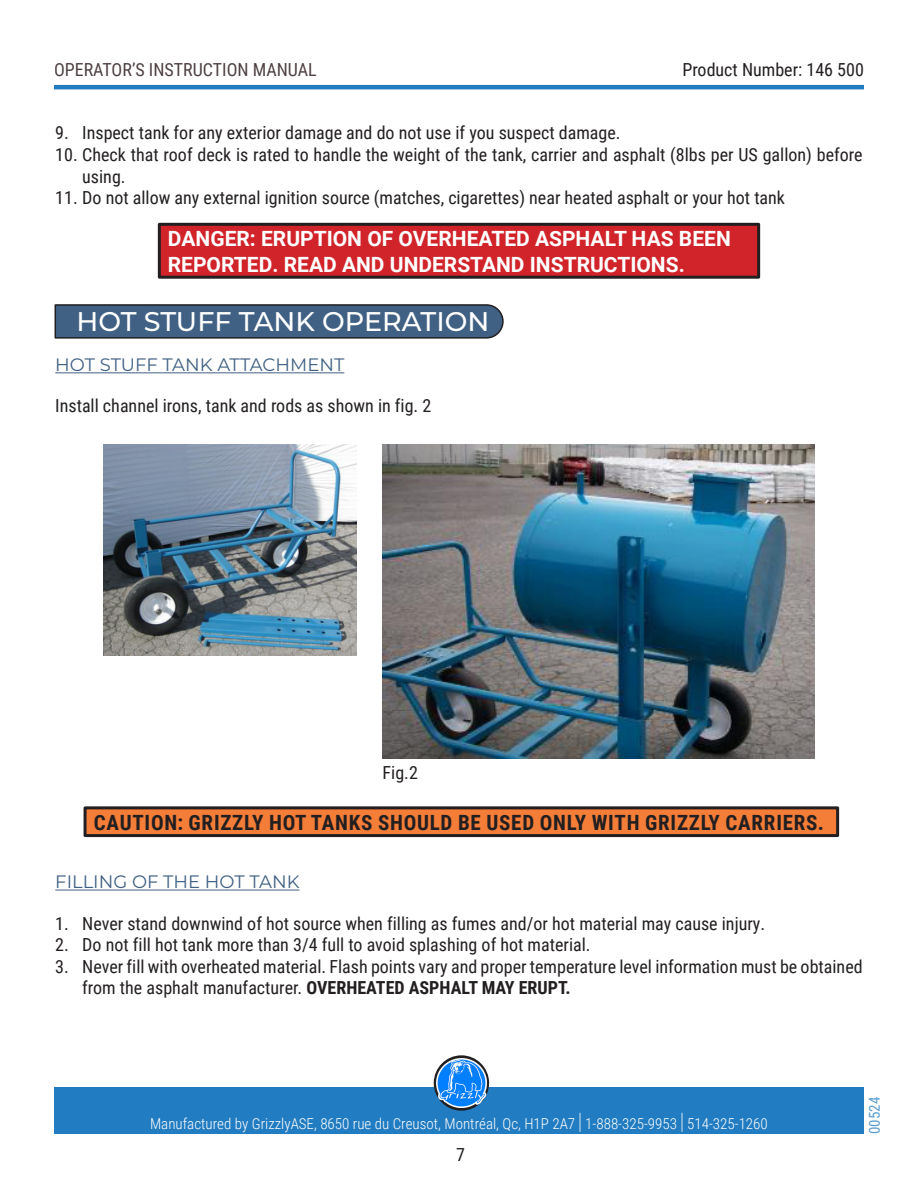
<style>
.page{position:relative;width:918px;height:1188px;background:#fff}
.page>*{position:absolute;margin:0;border:0;box-sizing:border-box;transform-origin:0 0}
.Titre1{font:500 27px "Montserrat";color:#fff}
.Danger{font:700 21px/25.2px "Roboto";color:#fff}
.Avertissement{font:700 21px "Roboto Condensed";letter-spacing:.035em;color:#231f20}
.t1{font:18px/21.6px "Roboto Condensed";color:#231f20}
.Titre2{font:18px "Montserrat";color:#406183}
.t2{font:18px "Roboto Condensed";color:#130003}
.t3{font:300 15px "Roboto Condensed";color:#fff}
.t4{font:15px "Roboto Condensed";color:#217cc0}
.s1{font-weight:700}
.s2{font-size:22.5px}
</style>
<div class="page">
<hr style="left:54px;top:85px;width:810px;height:4px;background:#217cc1">
<div style="left:54px;top:1088px;width:810px;height:46px;background:#217cc1"></div>
<svg style="left:434px;top:1055px;width:55px;height:56px"></svg>
<img style="left:437px;top:1058px;width:49px;height:50px">
<div style="left:159px;top:224px;width:600px;height:53px;background:#d1232a"></div>
<div style="left:158px;top:223px;width:602px;height:56px;border:3px solid #231f20"></div>
<svg style="left:54px;top:304px;width:450px;height:35px;background:#425f7d"></svg>
<hr style="left:55px;top:372px;width:289px;height:1px;background:#406183">
<img style="left:103px;top:444px;width:253px;height:211px">
<img style="left:383px;top:444px;width:432px;height:314px">
<div style="left:85px;top:808px;width:753px;height:28px;background:#f47d38"></div>
<div style="left:84px;top:806px;width:755px;height:31px;border:3px solid #231f20"></div>
<hr style="left:55px;top:890px;width:245px;height:1px;background:#406183">
<p class="t2" style="left:54px;top:57px;width:264px">OPERATOR’S INSTRUCTION MANUAL</p>
<p class="t1" style="left:682px;top:58px;width:183px">Product Number: 146 500</p>
<p class="t1" style="left:55px;top:122px;width:567px">9. Inspect tank for any exterior damage and do not use if you suspect damage.</p>
<p class="t1" style="left:82px;top:143px;width:782px;text-indent:-27px">10. Check that roof deck is rated to handle the weight of the tank, carrier and asphalt (8lbs per US gallon) before using.</p>
<p class="t1" style="left:55px;top:186px;width:731px">11. Do not allow any external ignition source (matches, cigarettes) near heated asphalt or your hot tank</p>
<p class="Danger" style="left:168px;top:225px;width:564px">DANGER: ERUPTION OF OVERHEATED ASPHALT HAS BEEN<br>REPORTED. READ AND UNDERSTAND INSTRUCTIONS.</p>
<p class="Titre1" style="left:77px;top:303px;width:414px">HOT STUFF TANK OPERATION</p>
<p class="Titre2" style="left:55px;top:352px;width:291px">HOT STUFF TANK ATTACHMENT</p>
<p class="t1" style="left:55px;top:395px;width:378px">Install channel irons, tank and rods as shown in fig. 2</p>
<p class="t1" style="left:383px;top:761px;width:37px">Fig.2</p>
<p class="Avertissement" style="left:94px;top:808px;width:732px">CAUTION: GRIZZLY HOT TANKS SHOULD BE USED ONLY WITH GRIZZLY CARRIERS.</p>
<p class="Titre2" style="left:55px;top:869px;width:246px">FILLING OF THE HOT TANK</p>
<p class="t1" style="left:55px;top:912px;width:711px">1. Never stand downwind of hot source when filling as fumes and/or hot material may cause injury.</p>
<p class="t1" style="left:55px;top:933px;width:537px">2. Do not fill hot tank more than 3/4 full to avoid splashing of hot material.</p>
<p class="t1" style="left:82px;top:955px;width:782px;text-indent:-27px">3. Never fill with overheated material. Flash points vary and proper temperature level information must be obtained from the asphalt manufacturer. <span class="s1">OVERHEATED ASPHALT MAY ERUPT.</span></p>
<p class="t3" style="left:150px;top:1113px;width:619px">Manufactured by GrizzlyASE, 8650 rue du Creusot, Montréal, Qc, H1P 2A7 <span class="s2">|</span> 1-888-325-9953 <span class="s2">|</span> 514-325-1260</p>
<p class="t1" style="left:456px;top:1144px;width:10px">7</p>
<p class="t4" style="left:864px;top:1134px;width:39px;rotate:-90deg">00524</p>
</div>
